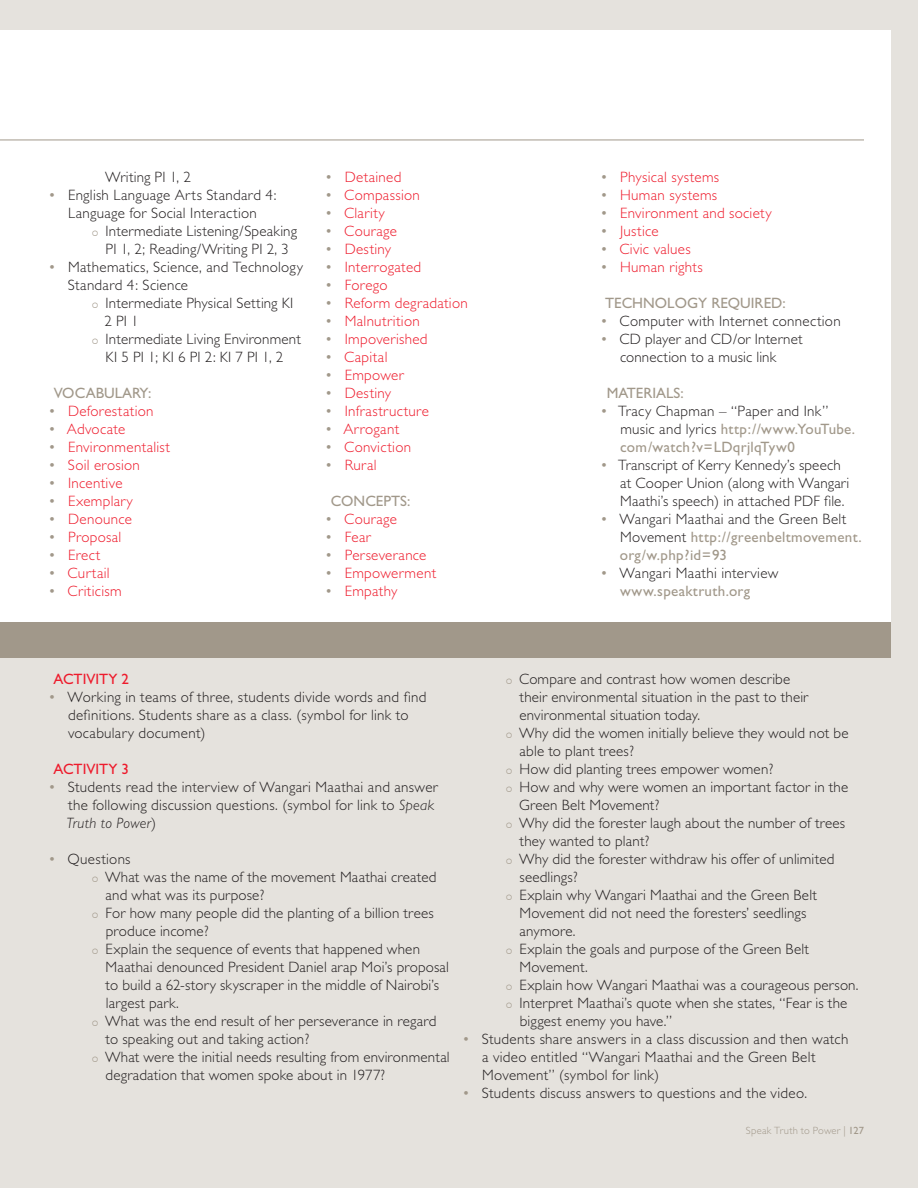
<style>
.page{position:relative;width:918px;height:1188px;background:#e5e2dd}
.page>*{position:absolute;margin:0;border:0;box-sizing:border-box;transform-origin:0 0}
._2nd_level_bullets{font:300 15px/18px "Gill Sans";letter-spacing:.01em;color:#231f20}
.bullets{font:300 15px/18px "Gill Sans";letter-spacing:.02em;color:#231f20}
.bullets-2{font:300 15px "Gill Sans";letter-spacing:.02em;color:#ee1b2c}
.bullets-3{font:15px/18px "Gill Sans";letter-spacing:.02em;color:#a1988a}
.bullets-4{font:15px "Gill Sans";color:#a1988a}
.t1{font:15px "Gill Sans";color:#ee1b2c}
.t2{font:300 10.5px "Gill Sans";letter-spacing:.025em;color:#a1988a}
.s1{font-weight:400;color:#a1988a}
.s2{font-weight:300;color:#231f20}
.s3{font-style:italic}
.s4{font-weight:400}
</style>
<div class="page">
<div style="left:0;top:30px;width:891px;height:602px;background:#fff"></div>
<hr style="left:0;top:140px;width:864px;height:1px;background:#a1988a">
<div style="left:0;top:622px;width:891px;height:36px;background:#a1988a"></div>
<p class="_2nd_level_bullets" style="left:105px;top:168px;width:87px">Writing PI 1, 2</p>
<p class="bullets" style="left:50px;top:186px;width:228px;text-align:center"><span class="s1">•</span> English Language Arts Standard 4:<br>Language for Social Interaction</p>
<p class="_2nd_level_bullets" style="left:106px;top:222px;width:193px">Intermediate Listening/Speaking<br>PI 1, 2; Reading/Writing PI 2, 3</p>
<p class="bullets" style="left:68px;top:258px;width:237px;text-indent:-18px"><span class="s1">•</span> Mathematics, Science, and Technology<br>Standard 4: Science</p>
<p class="_2nd_level_bullets" style="left:105px;top:294px;width:190px">Intermediate Physical Setting KI<br>2 PI 1</p>
<p class="_2nd_level_bullets" style="left:106px;top:330px;width:197px">Intermediate Living Environment<br>KI 5 PI 1; KI 6 PI 2: KI 7 PI 1, 2</p>
<p class="bullets-4" style="left:54px;top:384px;width:99px">VOCABULARY:</p>
<p class="bullets-2" style="left:50px;top:402px;width:105px"><span class="s1">•</span> Deforestation</p>
<p class="bullets-2" style="left:50px;top:420px;width:77px"><span class="s1">•</span> Advocate</p>
<p class="bullets-2" style="left:50px;top:438px;width:122px"><span class="s1">•</span> Environmentalist</p>
<p class="bullets-2" style="left:50px;top:456px;width:92px"><span class="s1">•</span> Soil erosion</p>
<p class="bullets-2" style="left:50px;top:474px;width:74px"><span class="s1">•</span> Incentive</p>
<p class="bullets-2" style="left:50px;top:492px;width:85px"><span class="s1">•</span> Exemplary</p>
<p class="bullets-2" style="left:50px;top:510px;width:84px"><span class="s1">•</span> Denounce</p>
<p class="bullets-2" style="left:50px;top:528px;width:73px"><span class="s1">•</span> Proposal</p>
<p class="bullets-2" style="left:50px;top:546px;width:52px"><span class="s1">•</span> Erect</p>
<p class="bullets-2" style="left:50px;top:564px;width:62px"><span class="s1">•</span> Curtail</p>
<p class="bullets-2" style="left:50px;top:582px;width:73px"><span class="s1">•</span> Criticism</p>
<p class="bullets-2" style="left:326px;top:168px;width:77px"><span class="s1">•</span> Detained</p>
<p class="bullets-2" style="left:326px;top:186px;width:95px"><span class="s1">•</span> Compassion</p>
<p class="bullets-2" style="left:326px;top:204px;width:60px"><span class="s1">•</span> Clarity</p>
<p class="bullets-2" style="left:326px;top:222px;width:72px"><span class="s1">•</span> Courage</p>
<p class="bullets-2" style="left:326px;top:240px;width:66px"><span class="s1">•</span> Destiny</p>
<p class="bullets-2" style="left:326px;top:258px;width:96px"><span class="s1">•</span> Interrogated</p>
<p class="bullets-2" style="left:326px;top:276px;width:63px"><span class="s1">•</span> Forego</p>
<p class="bullets-2" style="left:326px;top:294px;width:143px"><span class="s1">•</span> Reform degradation</p>
<p class="bullets-2" style="left:326px;top:312px;width:95px"><span class="s1">•</span> Malnutrition</p>
<p class="bullets-2" style="left:326px;top:330px;width:103px"><span class="s1">•</span> Impoverished</p>
<p class="bullets-2" style="left:326px;top:348px;width:63px"><span class="s1">•</span> Capital</p>
<p class="bullets-2" style="left:326px;top:366px;width:79px"><span class="s1">•</span> Empower</p>
<p class="bullets-2" style="left:326px;top:384px;width:66px"><span class="s1">•</span> Destiny</p>
<p class="bullets-2" style="left:326px;top:402px;width:104px"><span class="s1">•</span> Infrastructure</p>
<p class="bullets-2" style="left:326px;top:420px;width:74px"><span class="s1">•</span> Arrogant</p>
<p class="bullets-2" style="left:326px;top:438px;width:86px"><span class="s1">•</span> Conviction</p>
<p class="bullets-2" style="left:326px;top:456px;width:52px"><span class="s1">•</span> Rural</p>
<p class="bullets-4" style="left:331px;top:492px;width:81px">CONCEPTS:</p>
<p class="bullets-2" style="left:326px;top:510px;width:72px"><span class="s1">•</span> Courage</p>
<p class="bullets-2" style="left:326px;top:528px;width:46px"><span class="s1">•</span> Fear</p>
<p class="bullets-2" style="left:326px;top:546px;width:102px"><span class="s1">•</span> Perseverance</p>
<p class="bullets-2" style="left:326px;top:564px;width:111px"><span class="s1">•</span> Empowerment</p>
<p class="bullets-2" style="left:326px;top:582px;width:73px"><span class="s1">•</span> Empathy</p>
<p class="bullets-2" style="left:602px;top:168px;width:119px"><span class="s1">•</span> Physical systems</p>
<p class="bullets-2" style="left:602px;top:186px;width:117px"><span class="s1">•</span> Human systems</p>
<p class="bullets-2" style="left:602px;top:204px;width:172px"><span class="s1">•</span> Environment and society</p>
<p class="bullets-2" style="left:602px;top:222px;width:58px"><span class="s1">•</span> Justice</p>
<p class="bullets-2" style="left:602px;top:240px;width:91px"><span class="s1">•</span> Civic values</p>
<p class="bullets-2" style="left:602px;top:258px;width:103px"><span class="s1">•</span> Human rights</p>
<p class="bullets-4" style="left:605px;top:294px;width:182px">TECHNOLOGY REQUIRED:</p>
<p class="bullets" style="left:602px;top:312px;width:241px"><span class="s1">•</span> Computer with Internet connection</p>
<p class="bullets" style="left:602px;top:330px;width:203px;text-align:center"><span class="s1">•</span> CD player and CD/or Internet connection to a music link</p>
<p class="bullets-4" style="left:607px;top:384px;width:79px">MATERIALS:</p>
<p class="bullets-3" style="left:620px;top:402px;width:237px;text-indent:-18px">• <span class="s2">Tracy Chapman – “Paper and Ink” music and lyrics</span> http://www.YouTube. com/watch?v=LDqrjlqTyw0</p>
<p class="bullets" style="left:620px;top:456px;width:231px;text-indent:-18px"><span class="s1">•</span> Transcript of Kerry Kennedy’s speech at Cooper Union (along with Wangari<br>Maathi’s speech) in attached PDF file.</p>
<p class="bullets-3" style="left:620px;top:510px;width:243px;text-indent:-18px">• <span class="s2">Wangari Maathai and the Green Belt<br>Movement</span> http://greenbeltmovement. org/w.php?id=93</p>
<p class="bullets" style="left:620px;top:564px;width:160px;text-indent:-18px"><span class="s1">•</span> Wangari Maathi interview <span class="s1">www.speaktruth.org</span></p>
<p class="t1" style="left:54px;top:670px;width:77px">ACTIVITY 2</p>
<p class="bullets" style="left:68px;top:688px;width:360px;text-indent:-18px"><span class="s1">•</span> Working in teams of three, students divide words and find definitions. Students share as a class. (symbol for link to vocabulary document)</p>
<p class="t1" style="left:54px;top:760px;width:77px">ACTIVITY 3</p>
<p class="bullets" style="left:66px;top:778px;width:373px;text-indent:-17px"><span class="s1">•</span> Students read the interview of Wangari Maathai and answer the following discussion questions. (symbol for link to <span class="s3">Speak<br>Truth to Power</span>)</p>
<p class="bullets" style="left:50px;top:850px;width:82px"><span class="s1">•</span> Questions</p>
<p class="_2nd_level_bullets" style="left:105px;top:868px;width:333px">What was the name of the movement Maathai created and what was its purpose?</p>
<p class="_2nd_level_bullets" style="left:106px;top:904px;width:330px">For how many people did the planting of a billion trees produce income?</p>
<p class="_2nd_level_bullets" style="left:106px;top:940px;width:345px">Explain the sequence of events that happened when Maathai denounced President Daniel arap Moi’s proposal to build a 62-story skyscraper in the middle of Nairobi’s largest park.</p>
<p class="_2nd_level_bullets" style="left:105px;top:1012px;width:333px">What was the end result of her perseverance in regard to speaking out and taking action?</p>
<p class="_2nd_level_bullets" style="left:105px;top:1048px;width:346px">What were the initial needs resulting from environmental degradation that women spoke about in 1977?</p>
<p class="_2nd_level_bullets" style="left:519px;top:670px;width:291px">Compare and contrast how women describe their environmental situation in the past to their environmental situation today.</p>
<p class="_2nd_level_bullets" style="left:519px;top:724px;width:331px">Why did the women initially believe they would not be able to plant trees?</p>
<p class="_2nd_level_bullets" style="left:520px;top:760px;width:255px">How did planting trees empower women?</p>
<p class="_2nd_level_bullets" style="left:519px;top:778px;width:331px">How and why were women an important factor in the<br>Green Belt Movement?</p>
<p class="_2nd_level_bullets" style="left:519px;top:814px;width:328px">Why did the forester laugh about the number of trees they wanted to plant?</p>
<p class="_2nd_level_bullets" style="left:519px;top:850px;width:317px">Why did the forester withdraw his offer of unlimited seedlings?</p>
<p class="_2nd_level_bullets" style="left:520px;top:886px;width:299px">Explain why Wangari Maathai and the Green Belt<br>Movement did not need the foresters’ seedlings anymore.</p>
<p class="_2nd_level_bullets" style="left:520px;top:940px;width:291px">Explain the goals and purpose of the Green Belt<br>Movement.</p>
<p class="_2nd_level_bullets" style="left:520px;top:976px;width:340px">Explain how Wangari Maathai was a courageous person.</p>
<p class="_2nd_level_bullets" style="left:520px;top:994px;width:329px">Interpret Maathai’s quote when she states, “Fear is the biggest enemy you have.”</p>
<p class="bullets" style="left:482px;top:1030px;width:368px;text-indent:-18px"><span class="s1">•</span> Students share answers in a class discussion and then watch a video entitled “Wangari Maathai and the Green Belt<br>Movement” (symbol for link)</p>
<p class="bullets" style="left:464px;top:1084px;width:345px"><span class="s1">•</span> Students discuss answers to questions and the video.</p>
<p class="t2" style="left:746px;top:1125px;width:120px">Speak Truth to Power | <span class="s4">127</span></p>
</div>
